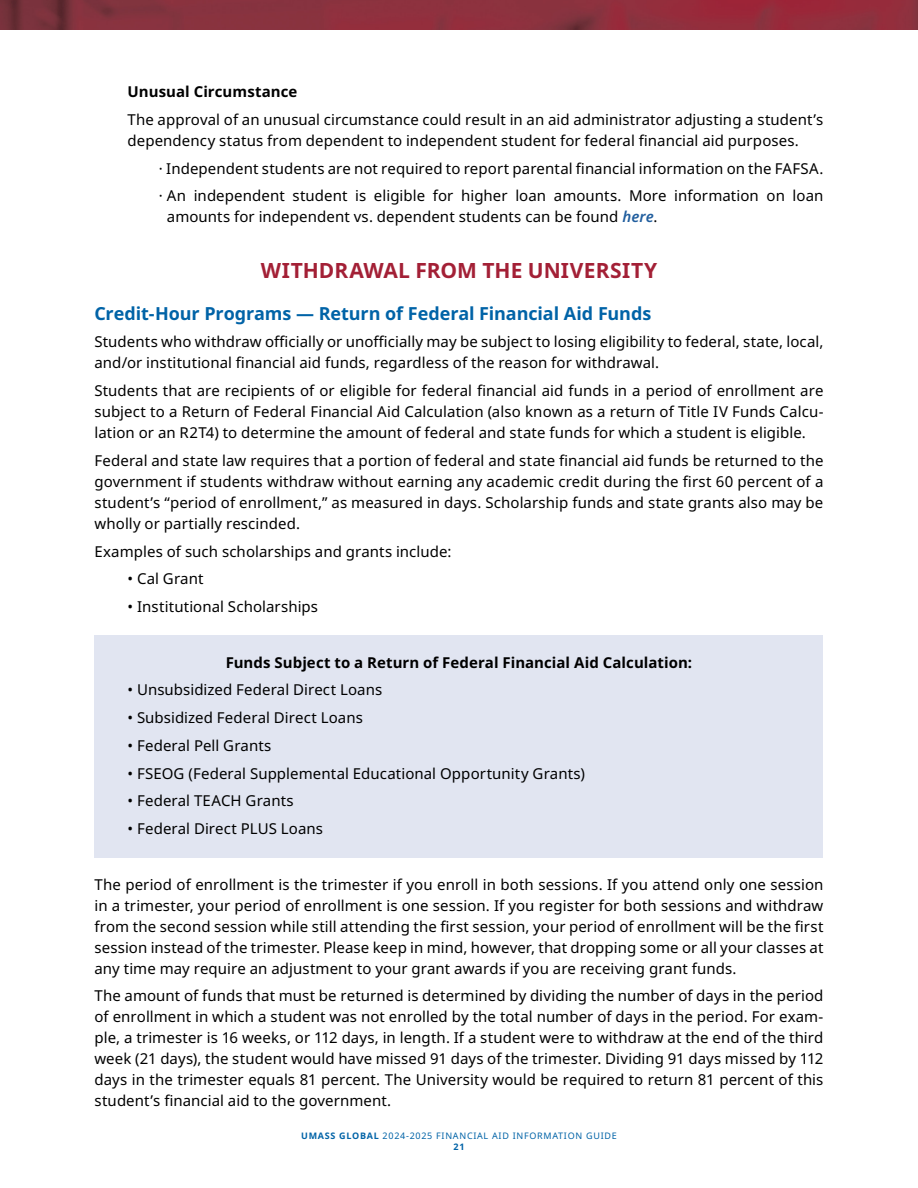
<style>
.page{position:relative;width:918px;height:1188px;background:#fff}
.page>*{position:absolute;margin:0;border:0;box-sizing:border-box;transform-origin:0 0}
.t1{font:700 21px "Noto Sans";letter-spacing:.005em;color:#a32036}
.t2{font:700 18px "Noto Sans";letter-spacing:-.005em;color:#0063a7}
.t3{font:15px/21px "Noto Sans";letter-spacing:.005em;color:#000}
.t4{font:700 15px "Noto Sans";letter-spacing:.005em;color:#000}
.t5{font:9px/10.8px "Noto Sans";letter-spacing:.08em;color:#0063a7;text-align:center}
.s1{font-weight:600;font-style:italic;color:#215e9e}
.s2{font-weight:700}
</style>
<div class="page">
<img style="left:0;top:0;width:918px;height:29px">
<div style="left:94px;top:635px;width:730px;height:223px;background:#e1e5f1"></div>
<h5 class="t4" style="left:127px;top:81px;width:171px">Unusual Circumstance</h5>
<p class="t3" style="left:127px;top:109px;width:697px">The approval of an unusual circumstance could result in an aid administrator adjusting a student’s</p>
<p class="t3" style="left:127px;top:130px;width:673px">dependency status from dependent to independent student for federal financial aid purposes.</p>
<p class="t3" style="left:159px;top:158px;width:666px">· Independent students are not required to report parental financial information on the FAFSA.</p>
<p class="t3" style="left:167px;top:186px;width:658px;text-indent:-8px">· An independent student is eligible for higher loan amounts. More information on loan amounts for independent vs. dependent students can be found <span class="s1">here</span>.</p>
<h3 class="t1" style="left:261px;top:255px;width:398px">WITHDRAWAL FROM THE UNIVERSITY</h3>
<h4 class="t2" style="left:94px;top:300px;width:558px">Credit-Hour Programs — Return of Federal Financial Aid Funds</h4>
<p class="t3" style="left:94px;top:332px;width:730px">Students who withdraw officially or unofficially may be subject to losing eligibility to federal, state, local, and/or institutional financial aid funds, regardless of the reason for withdrawal.</p>
<p class="t3" style="left:94px;top:381px;width:730px;text-align:justify">Students that are recipients of or eligible for federal financial aid funds in a period of enrollment are subject to a Return of Federal Financial Aid Calculation (also known as a return of Title IV Funds Calcu&shy;lation or an R2T4) to determine the amount of federal and state funds for which a student is eligible.</p>
<p class="t3" style="left:94px;top:450px;width:731px;text-align:justify">Federal and state law requires that a portion of federal and state financial aid funds be returned to the government if students withdraw without earning any academic credit during the first 60 percent of a student’s “period of enrollment,” as measured in days. Scholarship funds and state grants also may be</p>
<p class="t3" style="left:94px;top:513px;width:207px">wholly or partially rescinded.</p>
<p class="t3" style="left:94px;top:541px;width:359px">Examples of such scholarships and grants include:</p>
<p class="t3" style="left:127px;top:569px;width:78px">• Cal Grant</p>
<p class="t3" style="left:127px;top:597px;width:192px">• Institutional Scholarships</p>
<h5 class="t4" style="left:226px;top:652px;width:468px">Funds Subject to a Return of Federal Financial Aid Calculation:</h5>
<p class="t3" style="left:127px;top:680px;width:256px">• Unsubsidized Federal Direct Loans</p>
<p class="t3" style="left:127px;top:708px;width:237px">• Subsidized Federal Direct Loans</p>
<p class="t3" style="left:127px;top:735px;width:145px">• Federal Pell Grants</p>
<p class="t3" style="left:127px;top:763px;width:459px">• FSEOG (Federal Supplemental Educational Opportunity Grants)</p>
<p class="t3" style="left:127px;top:791px;width:168px">• Federal TEACH Grants</p>
<p class="t3" style="left:127px;top:819px;width:197px">• Federal Direct PLUS Loans</p>
<p class="t3" style="left:94px;top:874px;width:730px">The period of enrollment is the trimester if you enroll in both sessions. If you attend only one session in a trimester, your period of enrollment is one session. If you register for both sessions and withdraw</p>
<p class="t3" style="left:94px;top:916px;width:730px">from the second session while still attending the first session, your period of enrollment will be the first</p>
<p class="t3" style="left:94px;top:937px;width:731px">session instead of the trimester. Please keep in mind, however, that dropping some or all your classes at any time may require an adjustment to your grant awards if you are receiving grant funds.</p>
<p class="t3" style="left:94px;top:986px;width:731px;text-align:justify">The amount of funds that must be returned is determined by dividing the number of days in the period of enrollment in which a student was not enrolled by the total number of days in the period. For exam&shy;ple, a trimester is 16 weeks, or 112 days, in length. If a student were to withdraw at the end of the third</p>
<p class="t3" style="left:94px;top:1049px;width:730px">week (21 days), the student would have missed 91 days of the trimester. Dividing 91 days missed by 112</p>
<p class="t3" style="left:94px;top:1070px;width:730px">days in the trimester equals 81 percent. The University would be required to return 81 percent of this</p>
<p class="t3" style="left:94px;top:1091px;width:298px">student’s financial aid to the government.</p>
<p class="t5" style="left:301px;top:1130px;width:317px"><span class="s2">UMASS GLOBAL</span> 2024-2025 FINANCIAL AID INFORMATION GUIDE<br><span class="s2">21</span></p>
</div>
